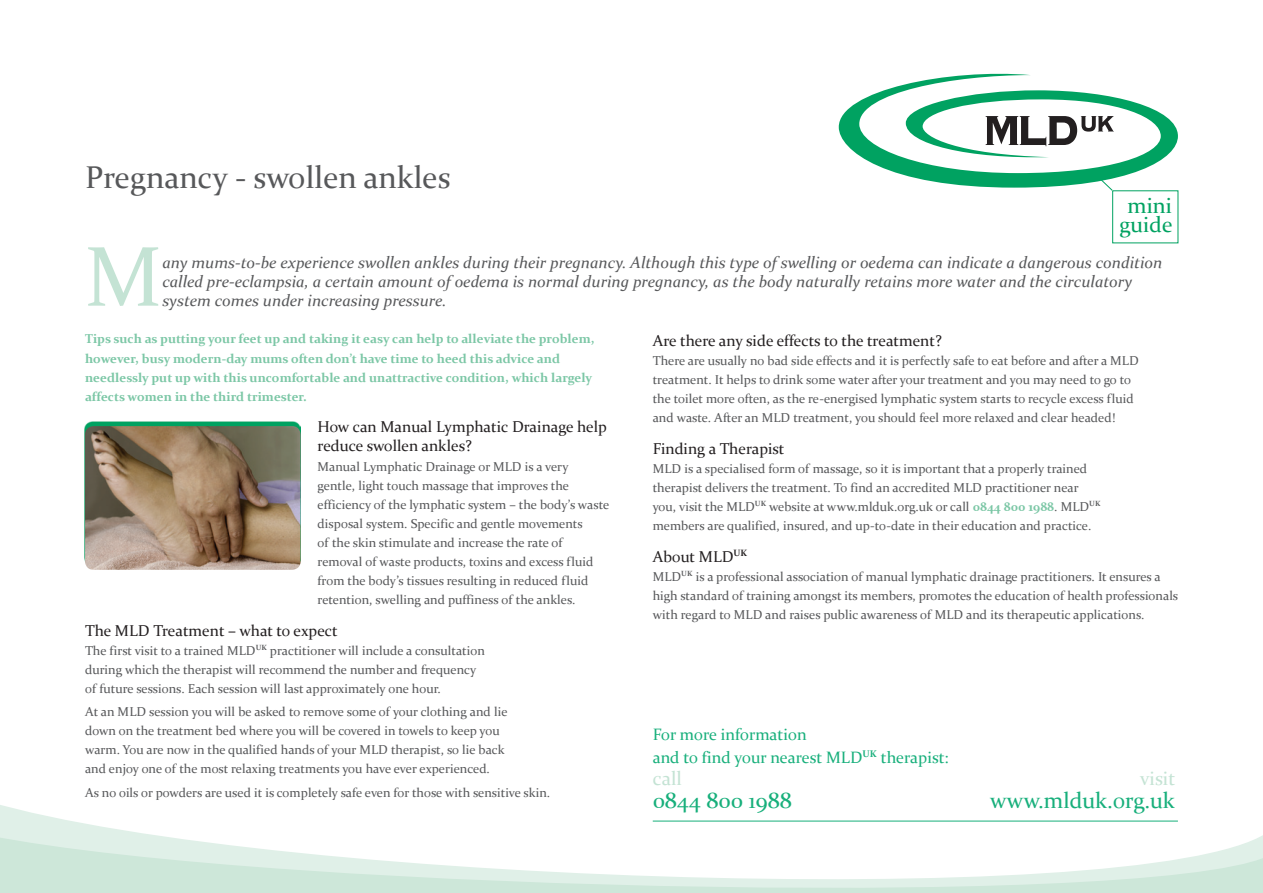
<style>
.page{position:relative;width:1263px;height:893px;background:#fff}
.page>*{position:absolute;margin:0;border:0;box-sizing:border-box;transform-origin:0 0}
.t1{font:85.35px "Constantia";color:#c4e3d4}
.t2{font:31.5px "Constantia";color:#57585a}
.t3{font:22.5px "Constantia";color:#17af7b}
.t4{font:22.05px/18.5px "Constantia";color:#00a261;text-align:center}
.t5{font:19.5px "Constantia";color:#c4e3d4}
.t6{font:italic 16.5px/19px "Constantia";color:#57585a}
.t7{font:16.5px/22.5px "Constantia";color:#17af7b}
.t8{font:15.75px/19px "Constantia";color:#231f20}
.t9{font:12.9px/19px "Constantia";color:#57585a}
.t10{font:700 12.9px/19px "Constantia";color:#7cc7a6}
.s1{font-weight:700;color:#7cc7a6}
</style>
<div class="page">
<svg style="left:0;top:805px;width:1178px;height:30px"></svg>
<hr style="left:653px;top:821px;width:525px;height:1px;background:#17af7b">
<svg style="left:0;top:835px;width:1263px;height:58px"></svg>
<svg style="left:839px;top:73px;width:339px;height:118px"></svg>
<img style="left:85px;top:422px;width:216px;height:4px">
<img style="left:85px;top:426px;width:216px;height:144px">
<h2 class="t2" style="left:85px;top:155px;width:367px">Pregnancy - swollen ankles</h2>
<h3 class="t4" style="left:1119px;top:196px;width:55px">mini guide</h3>
<h1 class="t1" style="left:85px;top:219px;width:79px">M</h1>
<p class="t6" style="left:162px;top:252px;width:1002px">any mums-to-be experience swollen ankles during their pregnancy. Although this type of swelling or oedema can indicate a dangerous condition called pre-eclampsia, a certain amount of oedema is normal during pregnancy, as the body naturally retains more water and the circulatory system comes under increasing pressure.</p>
<p class="t10" style="left:85px;top:329px;width:511px">Tips such as putting your feet up and taking it easy can help to alleviate the problem, however, busy modern-day mums often don’t have time to heed this advice and needlessly put up with this uncomfortable and unattractive condition, which largely affects women in the third trimester.</p>
<p class="t8" style="left:318px;top:417px;width:291px">How can Manual Lymphatic Drainage help reduce swollen ankles?</p>
<p class="t9" style="left:318px;top:456px;width:293px">Manual Lymphatic Drainage or MLD is a very gentle, light touch massage that improves the efficiency of the lymphatic system – the body’s waste disposal system. Specific and gentle movements<br>of the skin stimulate and increase the rate of removal of waste products, toxins and excess fluid from the body’s tissues resulting in reduced fluid retention, swelling and puffiness of the ankles.</p>
<p class="t8" style="left:85px;top:620px;width:254px">The MLD Treatment – what to expect</p>
<p class="t9" style="left:85px;top:640px;width:401px">The first visit to a trained MLD<sup>UK</sup> practitioner will include a consultation during which the therapist will recommend the number and frequency of future sessions. Each session will last approximately one hour.</p>
<p class="t9" style="left:85px;top:702px;width:424px">At an MLD session you will be asked to remove some of your clothing and lie down on the treatment bed where you will be covered in towels to keep you warm. You are now in the qualified hands of your MLD therapist, so lie back and enjoy one of the most relaxing treatments you have ever experienced.</p>
<p class="t9" style="left:85px;top:782px;width:467px">As no oils or powders are used it is completely safe even for those with sensitive skin.</p>
<p class="t8" style="left:653px;top:330px;width:291px">Are there any side effects to the treatment?</p>
<p class="t9" style="left:653px;top:350px;width:487px">There are usually no bad side effects and it is perfectly safe to eat before and after a MLD treatment. It helps to drink some water after your treatment and you may need to go to the toilet more often, as the re-energised lymphatic system starts to recycle excess fluid and waste. After an MLD treatment, you should feel more relaxed and clear headed!</p>
<p class="t8" style="left:653px;top:438px;width:133px">Finding a Therapist</p>
<p class="t9" style="left:653px;top:458px;width:449px">MLD is a specialised form of massage, so it is important that a properly trained therapist delivers the treatment. To find an accredited MLD practitioner near you, visit the MLD<sup>UK</sup> website at www.mlduk.org.uk or call <span class="s1">0844 800 1988</span>. MLD<sup>UK </sup>members are qualified, insured, and up-to-date in their education and practice.</p>
<p class="t8" style="left:653px;top:546px;width:96px">About MLD<sup>UK</sup></p>
<p class="t9" style="left:653px;top:566px;width:527px">MLD<sup>UK</sup> is a professional association of manual lymphatic drainage practitioners. It ensures a high standard of training amongst its members, promotes the education of health professionals with regard to MLD and raises public awareness of MLD and its therapeutic applications.</p>
<p class="t7" style="left:653px;top:723px;width:298px">For more information<br>and to find your nearest MLD<sup>UK</sup> therapist:</p>
<h3 class="t5" style="left:653px;top:765px;width:31px">call</h3>
<h3 class="t5" style="left:1140px;top:765px;width:37px">visit</h3>
<h3 class="t3" style="left:653px;top:785px;width:141px">0844 800 1988</h3>
<h3 class="t3" style="left:990px;top:785px;width:186px">www.mlduk.org.uk</h3>
</div>
